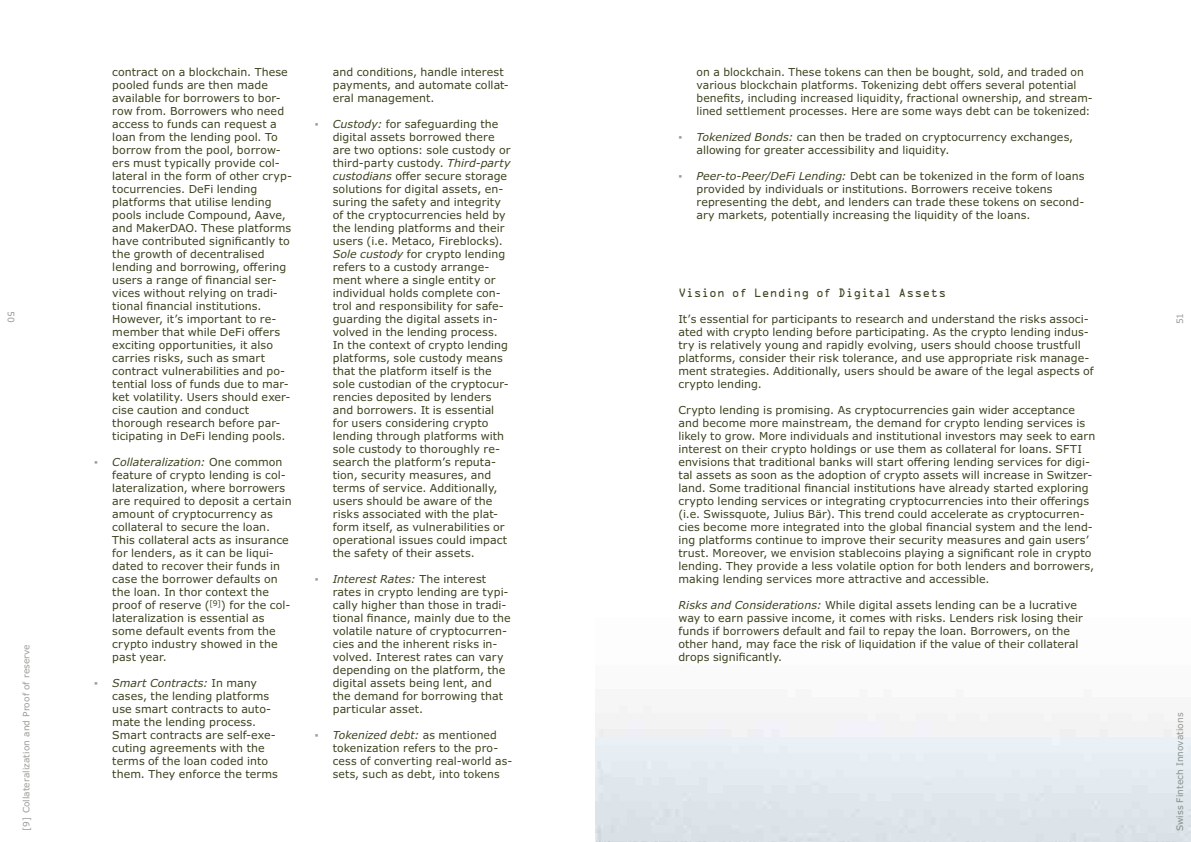
<style>
.page{position:relative;width:1191px;height:842px;background:#fff}
.page>*{position:absolute;margin:0;border:0;box-sizing:border-box;transform-origin:0 0}
.L1_Regular_ohne_Aufzählung{font:11px/13px "Verdana Pro";letter-spacing:.005em;color:#3c441f}
.L1_Fett_ohne_Aufzählung{font:11px "OCRA Std";letter-spacing:-.01em;color:#3c441f}
.t1{font:9px "Verdana Pro";letter-spacing:.005em;color:#9a9d97}
.Bildlcredits{font:8.8px "Verdana Pro";letter-spacing:.005em;color:#9a9d97}
.s1{color:#9a9d97}
.s2{font-style:italic}
</style>
<div class="page">
<p class="t1" style="left:17px;top:311px;width:13px;rotate:90deg">50</p>
<p class="Bildlcredits" style="left:21px;top:831px;width:188px;rotate:-90deg">[9] Collateralization and Proof of reserve</p>
<p class="L1_Regular_ohne_Aufzählung" style="left:112px;top:66px;width:181px">contract on a blockchain. These pooled funds are then made available for borrowers to bor&shy;row from. Borrowers who need access to funds can request a loan from the lending pool. To borrow from the pool, borrow&shy;ers must typically provide col&shy;lateral in the form of other cryp&shy;tocurrencies. DeFi lending platforms that utilise lending pools include Compound, Aave, and MakerDAO. These platforms have contributed significantly to the growth of decentralised lending and borrowing, offering users a range of financial ser&shy;vices without relying on tradi&shy;tional financial institutions.<br>However, it’s important to re&shy;member that while DeFi offers exciting opportunities, it also carries risks, such as smart contract vulnerabilities and po&shy;tential loss of funds due to mar&shy;ket volatility. Users should exer&shy;cise caution and conduct thorough research before par&shy;ticipating in DeFi lending pools.</p>
<p class="L1_Regular_ohne_Aufzählung" style="left:112px;top:456px;width:181px;text-indent:-18px"><span class="s1">▪</span> <span class="s2">Collateralization:</span> One common feature of crypto lending is col&shy;lateralization, where borrowers are required to deposit a certain amount of cryptocurrency as collateral to secure the loan.<br>This collateral acts as insurance for lenders, as it can be liqui&shy;dated to recover their funds in case the borrower defaults on the loan. In thor context the proof of reserve (<sup>[9]</sup>) for the col&shy;lateralization is essential as some default events from the crypto industry showed in the past year.</p>
<p class="L1_Regular_ohne_Aufzählung" style="left:112px;top:677px;width:167px;text-indent:-18px"><span class="s1">▪</span> <span class="s2">Smart Contracts:</span> In many cases, the lending platforms use smart contracts to auto&shy;mate the lending process.<br>Smart contracts are self-exe&shy;cuting agreements with the terms of the loan coded into them. They enforce the terms</p>
<p class="L1_Regular_ohne_Aufzählung" style="left:333px;top:66px;width:178px">and conditions, handle interest payments, and automate collat&shy;eral management.</p>
<p class="L1_Regular_ohne_Aufzählung" style="left:333px;top:118px;width:179px;text-indent:-18px"><span class="s1">▪</span> <span class="s2">Custody:</span> for safeguarding the digital assets borrowed there are two options: sole custody or third-party custody. <span class="s2">Third-party custodians</span> offer secure storage solutions for digital assets, en&shy;suring the safety and integrity of the cryptocurrencies held by the lending platforms and their users (i.e. Metaco, Fireblocks).<br><span class="s2">Sole custody</span> for crypto lending refers to a custody arrange&shy;ment where a single entity or individual holds complete con&shy;trol and responsibility for safe&shy;guarding the digital assets in&shy;volved in the lending process.<br>In the context of crypto lending platforms, sole custody means that the platform itself is the sole custodian of the cryptocur&shy;rencies deposited by lenders and borrowers. It is essential for users considering crypto lending through platforms with sole custody to thoroughly re&shy;search the platform’s reputa&shy;tion, security measures, and terms of service. Additionally, users should be aware of the risks associated with the plat&shy;form itself, as vulnerabilities or operational issues could impact the safety of their assets.</p>
<p class="L1_Regular_ohne_Aufzählung" style="left:333px;top:573px;width:179px;text-indent:-18px"><span class="s1">▪</span> <span class="s2">Interest Rates:</span> The interest rates in crypto lending are typi&shy;cally higher than those in tradi&shy;tional finance, mainly due to the volatile nature of cryptocurren&shy;cies and the inherent risks in&shy;volved. Interest rates can vary depending on the platform, the digital assets being lent, and the demand for borrowing that particular asset.</p>
<p class="L1_Regular_ohne_Aufzählung" style="left:333px;top:729px;width:181px;text-indent:-18px"><span class="s1">▪</span> <span class="s2">Tokenized debt:</span> as mentioned tokenization refers to the pro&shy;cess of converting real-world as&shy;sets, such as debt, into tokens</p>
<p class="L1_Regular_ohne_Aufzählung" style="left:696px;top:66px;width:398px">on a blockchain. These tokens can then be bought, sold, and traded on various blockchain platforms. Tokenizing debt offers several potential benefits, including increased liquidity, fractional ownership, and stream&shy;lined settlement processes. Here are some ways debt can be tokenized:</p>
<p class="L1_Regular_ohne_Aufzählung" style="left:696px;top:131px;width:378px;text-indent:-18px"><span class="s1">▪</span> <span class="s2">Tokenized Bonds:</span> can then be traded on cryptocurrency exchanges, allowing for greater accessibility and liquidity.</p>
<p class="L1_Regular_ohne_Aufzählung" style="left:696px;top:170px;width:389px;text-indent:-18px"><span class="s1">▪</span> <span class="s2">Peer-to-Peer/DeFi Lending:</span> Debt can be tokenized in the form of loans provided by individuals or institutions. Borrowers receive tokens representing the debt, and lenders can trade these tokens on second&shy;ary markets, potentially increasing the liquidity of the loans.</p>
<p class="L1_Fett_ohne_Aufzählung" style="left:678px;top:288px;width:269px">Vision of Lending of Digital Assets</p>
<p class="L1_Regular_ohne_Aufzählung" style="left:678px;top:313px;width:417px">It’s essential for participants to research and understand the risks associ&shy;ated with crypto lending before participating. As the crypto lending indus&shy;try is relatively young and rapidly evolving, users should choose trustfull platforms, consider their risk tolerance, and use appropriate risk manage&shy;ment strategies. Additionally, users should be aware of the legal aspects of crypto lending.</p>
<p class="L1_Regular_ohne_Aufzählung" style="left:678px;top:404px;width:418px">Crypto lending is promising. As cryptocurrencies gain wider acceptance and become more mainstream, the demand for crypto lending services is likely to grow. More individuals and institutional investors may seek to earn interest on their crypto holdings or use them as collateral for loans. SFTI envisions that traditional banks will start offering lending services for digi&shy;tal assets as soon as the adoption of crypto assets will increase in Switzer&shy;land. Some traditional financial institutions have already started exploring crypto lending services or integrating cryptocurrencies into their offerings (i.e. Swissquote, Julius Bär). This trend could accelerate as cryptocurren&shy;cies become more integrated into the global financial system and the lend&shy;ing platforms continue to improve their security measures and gain users’ trust. Moreover, we envision stablecoins playing a significant role in crypto lending. They provide a less volatile option for both lenders and borrowers, making lending services more attractive and accessible.</p>
<p class="L1_Regular_ohne_Aufzählung" style="left:678px;top:599px;width:406px"><span class="s2">Risks and Considerations:</span> While digital assets lending can be a lucrative way to earn passive income, it comes with risks. Lenders risk losing their funds if borrowers default and fail to repay the loan. Borrowers, on the other hand, may face the risk of liquidation if the value of their collateral drops significantly.</p>
<p class="t1" style="left:1174px;top:324px;width:13px;rotate:-90deg">51</p>
<p class="t1" style="left:1174px;top:831px;width:120px;rotate:-90deg">Swiss Fintech Innovations</p>
</div>
